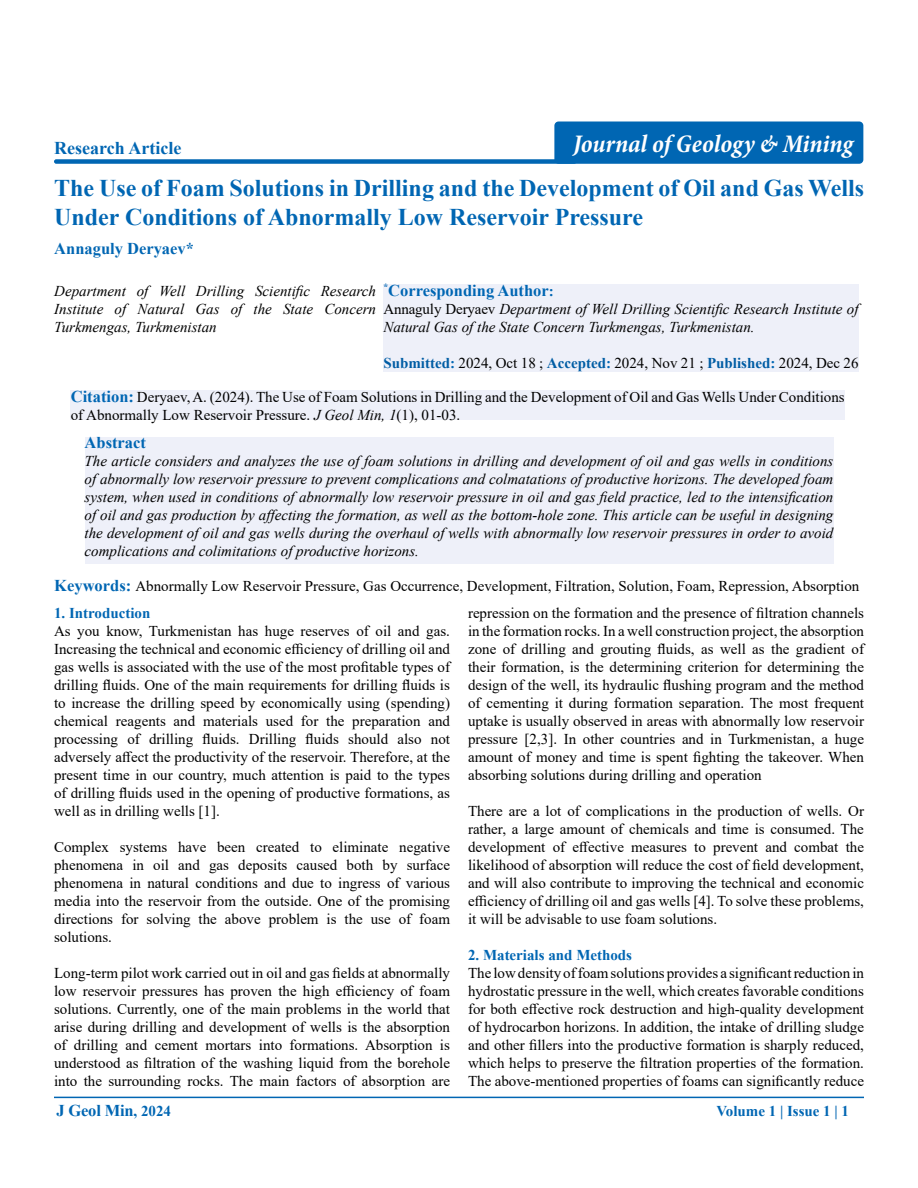
<style>
.page{position:relative;width:918px;height:1188px;background:#fff}
.page>*{position:absolute;margin:0;border:0;box-sizing:border-box;transform-origin:0 0}
.t1{font:italic 700 condensed 25.5px "Minion Pro";letter-spacing:-.005em;color:#fff}
.t2{font:700 24px/28.8px "Times New Roman";color:#0066b3}
.t3{font:700 18px "Times New Roman";color:#0066b3}
.t4{font:700 16.5px "Times New Roman";color:#0066b3}
.t5{font:15px/18px "Times New Roman";color:#000;text-align:justify}
.t6{font:italic 15px/18px "Times New Roman";color:#000}
.t7{font:700 15px "Times New Roman";color:#0066b3}
.s1{font-weight:700;font-style:normal;font-size:16.5px;color:#0066b3}
.s2{font-weight:700;font-style:normal;color:#0066b3}
.s3{font-style:normal}
.s4{font-weight:700;color:#005da4}
.s5{font-weight:700;color:#0066b3}
.s6{font-weight:700;font-size:16.5px;color:#0066b3}
.s7{font-style:italic}
.s8{font-size:15px}
</style>
<div class="page">
<div style="left:54px;top:159px;width:523px;height:5px;background:#0066b3;border-radius:2px"></div>
<hr style="left:54px;top:1097px;width:810px;height:1px;background:#0066b3">
<div style="left:383px;top:284px;width:476px;height:88px;background:#eef0f9"></div>
<div style="left:71px;top:390px;width:774px;height:30px;background:#eef0f9"></div>
<div style="left:85px;top:437px;width:748px;height:127px;background:#eef0f9"></div>
<div style="left:554px;top:122px;width:309px;height:42px;background:#0066b3;border-radius:4px"></div>
<p class="t3" style="left:54px;top:135px;width:129px">Research Article</p>
<h1 class="t1" style="left:573px;top:126px;width:281px">Journal of Geology &amp; Mining</h1>
<h2 class="t2" style="left:54px;top:173px;width:812px">The Use of Foam Solutions in Drilling and the Development of Oil and Gas Wells<br>Under Conditions of Abnormally Low Reservoir Pressure</h2>
<p class="t4" style="left:54px;top:237px;width:141px">Annaguly Deryaev*</p>
<p class="t6" style="left:383px;top:282px;width:477px;text-indent:-329px">Department of Well Drilling Scientific Research <sup>*</sup><span class="s1">Corresponding Author</span><span class="s2">:<br></span><span class="s3">Annaguly Deryaev</span> Department of Well Drilling Scientific Research Institute of<br>Natural Gas of the State Concern Turkmengas, Turkmenistan.</p>
<p class="t5" style="left:383px;top:353px;width:477px"><span class="s4">Submitted</span><span class="s5">:</span> 2024, Oct 18 ; <span class="s4">Accepted</span><span class="s5">:</span> 2024, Nov 21 ; <span class="s4">Published</span><span class="s5">:</span> 2024, Dec 26</p>
<p class="t5" style="left:71px;top:387px;width:775px"><span class="s6">Citation:</span> Deryaev, A. (2024). The Use of Foam Solutions in Drilling and the Development of Oil and Gas Wells Under Conditions of Abnormally Low Reservoir Pressure. <span class="s7">J Geol Min, 1</span>(1), 01-03.</p>
<p class="t4" style="left:85px;top:431px;width:63px">Abstract</p>
<p class="t6" style="left:85px;top:452px;width:750px;text-align:justify">The article considers and analyzes the use of foam solutions in drilling and development of oil and gas wells in conditions of abnormally low reservoir pressure to prevent complications and colmatations of productive horizons. The developed foam system, when used in conditions of abnormally low reservoir pressure in oil and gas field practice, led to the intensification of oil and gas production by affecting the formation, as well as the bottom-hole zone. This article can be useful in designing the development of oil and gas wells during the overhaul of wells with abnormally low reservoir pressures in order to avoid complications and colimitations of productive horizons.</p>
<p class="t6" style="left:54px;top:300px;width:323px">Institute of Natural Gas of the State Concern<br>Turkmengas, Turkmenistan</p>
<p class="t5" style="left:54px;top:577px;width:807px"><span class="s6">Keywords:</span> Abnormally Low Reservoir Pressure, Gas Occurrence, Development, Filtration, Solution, Foam, Repression, Absorption</p>
<p class="t7" style="left:54px;top:602px;width:98px">1. Introduction</p>
<p class="t5" style="left:54px;top:621px;width:398px">As you know, Turkmenistan has huge reserves of oil and gas.<br>Increasing the technical and economic efficiency of drilling oil and gas wells is associated with the use of the most profitable types of drilling fluids. One of the main requirements for drilling fluids is to increase the drilling speed by economically using (spending) chemical reagents and materials used for the preparation and processing of drilling fluids. Drilling fluids should also not adversely affect the productivity of the reservoir. Therefore, at the present time in our country, much attention is paid to the types of drilling fluids used in the opening of productive formations, as well as in drilling wells [1].</p>
<p class="t5" style="left:54px;top:837px;width:398px">Complex systems have been created to eliminate negative phenomena in oil and gas deposits caused both by surface phenomena in natural conditions and due to ingress of various media into the reservoir from the outside. One of the promising directions for solving the above problem is the use of foam solutions.</p>
<p class="t5" style="left:54px;top:963px;width:398px">Long-term pilot work carried out in oil and gas fields at abnormally low reservoir pressures has proven the high efficiency of foam solutions. Currently, one of the main problems in the world that arise during drilling and development of wells is the absorption of drilling and cement mortars into formations. Absorption is understood as filtration of the washing liquid from the borehole into the surrounding rocks. The main factors of absorption are</p>
<p class="t5" style="left:468px;top:603px;width:398px">repression on the formation and the presence of filtration channels in the formation rocks. In a well construction project, the absorption zone of drilling and grouting fluids, as well as the gradient of their formation, is the determining criterion for determining the design of the well, its hydraulic flushing program and the method of cementing it during formation separation. The most frequent uptake is usually observed in areas with abnormally low reservoir pressure [2,3]. In other countries and in Turkmenistan, a huge amount of money and time is spent fighting the takeover. When absorbing solutions during drilling and operation</p>
<p class="t5" style="left:468px;top:801px;width:398px">There are a lot of complications in the production of wells. Or rather, a large amount of chemicals and time is consumed. The development of effective measures to prevent and combat the likelihood of absorption will reduce the cost of field development, and will also contribute to improving the technical and economic efficiency of drilling oil and gas wells [4]. To solve these problems, it will be advisable to use foam solutions.</p>
<p class="t7" style="left:468px;top:944px;width:166px">2. Materials and Methods</p>
<p class="t5" style="left:468px;top:963px;width:398px">The low density of foam solutions provides a significant reduction in hydrostatic pressure in the well, which creates favorable conditions for both effective rock destruction and high-quality development of hydrocarbon horizons. In addition, the intake of drilling sludge and other fillers into the productive formation is sharply reduced, which helps to preserve the filtration properties of the formation.<br>The above-mentioned properties of foams can significantly reduce</p>
<p class="t4" style="left:56px;top:1099px;width:116px">J Geol Min<span class="s8">, 2024</span></p>
<p class="t7" style="left:716px;top:1100px;width:134px">Volume 1 | Issue 1 | 1</p>
</div>
